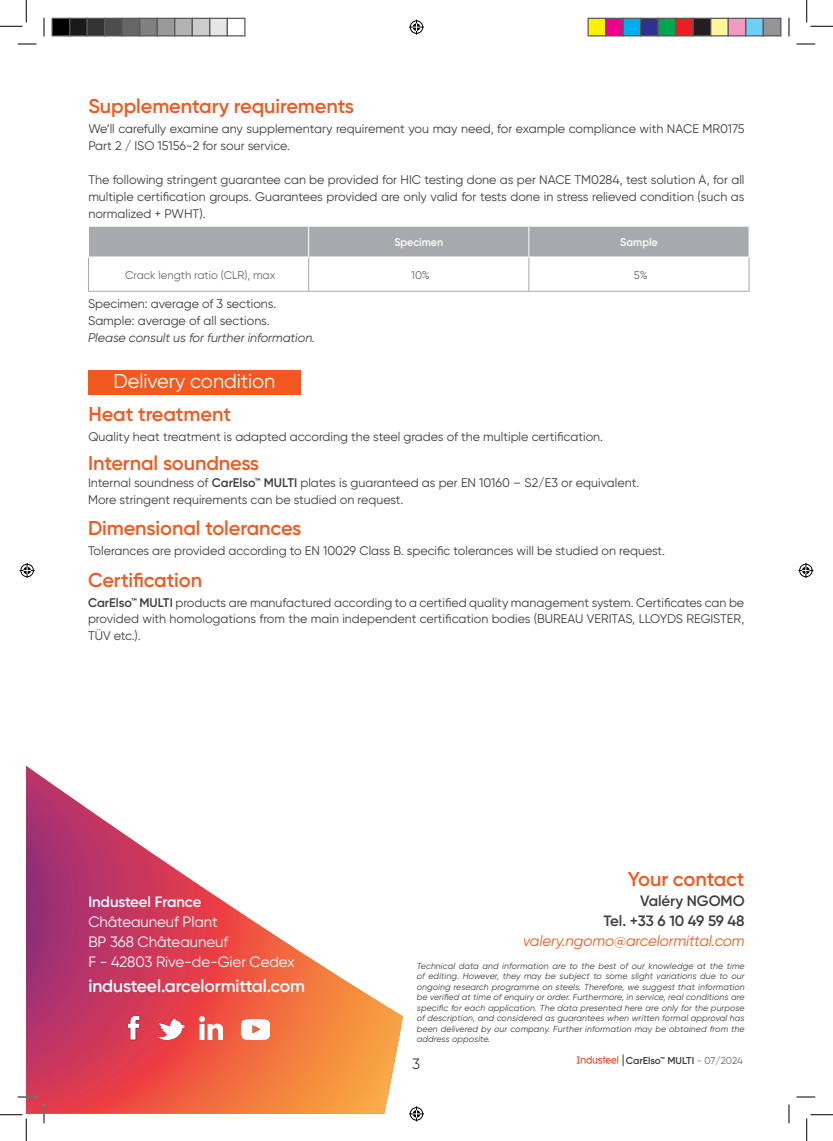
<style>
.page{position:relative;width:833px;height:1141px;background:#fff}
.page>*{position:absolute;margin:0;border:0;box-sizing:border-box;transform-origin:0 0}
.t1{font:600 20px "Gilroy";letter-spacing:-.005em;color:#f15921}
.t2{font:20px "Gilroy";letter-spacing:-.005em;color:#fff}
.t3{font:600 17.5px "Gilroy";letter-spacing:-.005em;color:#fff}
.t4{font:15px/20px "Gilroy";letter-spacing:-.005em;color:#fff}
.t5{font:italic 15px "Gilroy";letter-spacing:-.005em;color:#f15921}
.t6{font:600 15px/20px "Gilroy";letter-spacing:-.005em;color:#3e3e3f;text-align:right}
.t7{font:600 15px "Gilroy";letter-spacing:-.005em;color:#fff}
.t8{font:15px "Gilroy";color:#3e3e3f}
.TXT{font:12.5px/16.9px "Gilroy";color:#3e3e3f;text-align:justify}
.TXT-2{font:italic 12.5px "Gilroy";letter-spacing:-.005em;color:#3e3e3f}
.TXT_CENTRE{font:11.25px "Gilroy";color:#69696c}
.TETIERE1{font:600 11.25px "Gilroy";color:#fff;scale:.95 1}
.t9{font:600 10px "Gilroy";color:#3e3e3f}
.t10{font:italic 8.75px/10.5px "Gilroy";letter-spacing:.01em;color:#3e3e3f;text-align:justify}
.s1{font-weight:600}
.s2{font-weight:400;color:#69696c}
</style>
<div class="page">
<img style="left:26px;top:766px;width:376px;height:347px">
<img style="left:156px;top:1012px;width:30px;height:31px">
<img style="left:242px;top:1019px;width:27px;height:19px">
<img style="left:200px;top:1016px;width:23px;height:23px">
<img style="left:128px;top:1015px;width:13px;height:25px">
<svg style="left:576px;top:1054px;width:47px;height:12px"></svg>
<div style="left:89px;top:227px;width:659px;height:29px;background:#a8a9ad"></div>
<hr style="left:88px;top:257px;width:1px;height:34px;background:#a8a9ad">
<hr style="left:308px;top:257px;width:1px;height:34px;background:#a8a9ad">
<hr style="left:528px;top:257px;width:1px;height:34px;background:#a8a9ad">
<hr style="left:748px;top:257px;width:1px;height:34px;background:#a8a9ad">
<hr style="left:88px;top:291px;width:220px;height:1px;background:#a8a9ad">
<hr style="left:308px;top:291px;width:220px;height:1px;background:#a8a9ad">
<hr style="left:528px;top:291px;width:220px;height:1px;background:#a8a9ad">
<hr style="left:308px;top:226px;width:1px;height:30px;background:#fff">
<hr style="left:528px;top:226px;width:1px;height:30px;background:#fff">
<div style="left:88px;top:370px;width:213px;height:25px;background:#f15921"></div>
<svg style="left:18px;top:43px;width:18px;height:2px"></svg>
<svg style="left:796px;top:43px;width:18px;height:2px"></svg>
<svg style="left:18px;top:1096px;width:18px;height:1px"></svg>
<svg style="left:796px;top:1096px;width:18px;height:1px"></svg>
<svg style="left:43px;top:18px;width:2px;height:18px"></svg>
<svg style="left:43px;top:1104px;width:2px;height:19px"></svg>
<svg style="left:788px;top:18px;width:1px;height:18px"></svg>
<svg style="left:788px;top:1104px;width:1px;height:19px"></svg>
<svg style="left:0;top:0;width:27px;height:27px"></svg>
<svg style="left:0;top:1114px;width:27px;height:26px"></svg>
<svg style="left:806px;top:0;width:26px;height:27px"></svg>
<svg style="left:806px;top:1114px;width:26px;height:26px"></svg>
<svg style="left:409px;top:20px;width:15px;height:15px"></svg>
<svg style="left:409px;top:1106px;width:15px;height:15px"></svg>
<svg style="left:20px;top:563px;width:15px;height:15px"></svg>
<svg style="left:798px;top:563px;width:14px;height:15px"></svg>
<div style="left:52px;top:18px;width:18px;height:18px;background:#000"></div>
<div style="left:51px;top:18px;width:19px;height:18px;border:1px solid #595959"></div>
<div style="left:70px;top:18px;width:17px;height:18px;background:#1a1a1a"></div>
<div style="left:69px;top:18px;width:19px;height:18px;border:1px solid #595959"></div>
<div style="left:87px;top:18px;width:18px;height:18px;background:#333"></div>
<div style="left:86px;top:18px;width:19px;height:18px;border:1px solid #595959"></div>
<div style="left:105px;top:18px;width:17px;height:18px;background:#4d4d4d"></div>
<div style="left:104px;top:18px;width:19px;height:18px;border:1px solid #595959"></div>
<div style="left:122px;top:18px;width:18px;height:18px;background:#666"></div>
<div style="left:121px;top:18px;width:19px;height:18px;border:1px solid #595959"></div>
<div style="left:140px;top:18px;width:17px;height:18px;background:#808080"></div>
<div style="left:139px;top:18px;width:19px;height:18px;border:1px solid #595959"></div>
<div style="left:157px;top:18px;width:18px;height:18px;background:#999"></div>
<div style="left:156px;top:18px;width:19px;height:18px;border:1px solid #595959"></div>
<div style="left:175px;top:18px;width:17px;height:18px;background:#b3b3b3"></div>
<div style="left:174px;top:18px;width:19px;height:18px;border:1px solid #595959"></div>
<div style="left:192px;top:18px;width:18px;height:18px;background:#ccc"></div>
<div style="left:191px;top:18px;width:19px;height:18px;border:1px solid #595959"></div>
<div style="left:210px;top:18px;width:17px;height:18px;background:#e6e6e6"></div>
<div style="left:209px;top:18px;width:19px;height:18px;border:1px solid #595959"></div>
<div style="left:226px;top:18px;width:19px;height:18px;border:1px solid #595959"></div>
<div style="left:587px;top:18px;width:18px;height:18px;background:#fff101"></div>
<div style="left:587px;top:18px;width:19px;height:18px;border:1px solid #595959"></div>
<div style="left:605px;top:18px;width:17px;height:18px;background:#ed028c"></div>
<div style="left:604px;top:18px;width:19px;height:18px;border:1px solid #595959"></div>
<div style="left:622px;top:18px;width:18px;height:18px;background:#00aeef"></div>
<div style="left:622px;top:18px;width:19px;height:18px;border:1px solid #595959"></div>
<div style="left:640px;top:18px;width:17px;height:18px;background:#2e3092"></div>
<div style="left:639px;top:18px;width:19px;height:18px;border:1px solid #595959"></div>
<div style="left:657px;top:18px;width:18px;height:18px;background:#00a54f"></div>
<div style="left:657px;top:18px;width:19px;height:18px;border:1px solid #595959"></div>
<div style="left:675px;top:18px;width:17px;height:18px;background:#ee1d23"></div>
<div style="left:674px;top:18px;width:19px;height:18px;border:1px solid #595959"></div>
<div style="left:692px;top:18px;width:18px;height:18px;background:#231f20"></div>
<div style="left:692px;top:18px;width:19px;height:18px;border:1px solid #595959"></div>
<div style="left:710px;top:18px;width:17px;height:18px;background:#fff79a"></div>
<div style="left:709px;top:18px;width:19px;height:18px;border:1px solid #595959"></div>
<div style="left:727px;top:18px;width:18px;height:18px;background:#f499c2"></div>
<div style="left:727px;top:18px;width:19px;height:18px;border:1px solid #595959"></div>
<div style="left:745px;top:18px;width:17px;height:18px;background:#6bcff6"></div>
<div style="left:744px;top:18px;width:19px;height:18px;border:1px solid #595959"></div>
<div style="left:762px;top:18px;width:18px;height:18px;background:#939598"></div>
<div style="left:762px;top:18px;width:19px;height:18px;border:1px solid #595959"></div>
<p class="t1" style="left:88px;top:94px;width:267px">Supplementary requirements</p>
<p class="TXT" style="left:88px;top:120px;width:657px">We’ll carefully examine any supplementary requirement you may need, for example compliance with NACE MR0175<br>Part 2 / ISO 15156-2 for sour service.</p>
<p class="TXT" style="left:88px;top:171px;width:657px">The following stringent guarantee can be provided for HIC testing done as per NACE TM0284, test solution A, for all multiple certification groups. Guarantees provided are only valid for tests done in stress relieved condition (such as normalized + PWHT).</p>
<p class="TETIERE1" style="left:394px;top:235px;width:53px">Specimen</p>
<p class="TETIERE1" style="left:619px;top:235px;width:41px">Sample</p>
<p class="TXT_CENTRE" style="left:125px;top:268px;width:152px">Crack length ratio (CLR), max</p>
<p class="TXT_CENTRE" style="left:411px;top:268px;width:20px">10%</p>
<p class="TXT_CENTRE" style="left:633px;top:268px;width:15px">5%</p>
<p class="TXT" style="left:88px;top:295px;width:190px">Specimen: average of 3 sections.</p>
<p class="TXT" style="left:88px;top:312px;width:183px">Sample: average of all sections.</p>
<p class="TXT-2" style="left:88px;top:330px;width:228px">Please consult us for further information.</p>
<p class="t2" style="left:113px;top:369px;width:163px">Delivery condition</p>
<p class="t1" style="left:88px;top:401px;width:144px">Heat treatment</p>
<p class="TXT" style="left:88px;top:428px;width:516px">Quality heat treatment is adapted according the steel grades of the multiple certification.</p>
<p class="t1" style="left:88px;top:451px;width:172px">Internal soundness</p>
<p class="TXT" style="left:88px;top:474px;width:552px">Internal soundness of <span class="s1">CarElso™ MULTI</span> plates is guaranteed as per EN 10160 – S2/E3 or equivalent.</p>
<p class="TXT" style="left:88px;top:491px;width:317px">More stringent requirements can be studied on request.</p>
<p class="t1" style="left:88px;top:515px;width:215px">Dimensional tolerances</p>
<p class="TXT" style="left:88px;top:542px;width:578px">Tolerances are provided according to EN 10029 Class B. specific tolerances will be studied on request.</p>
<p class="t1" style="left:88px;top:567px;width:116px">Certification</p>
<p class="TXT" style="left:88px;top:593px;width:657px"><span class="s1">CarElso™ MULTI</span> products are manufactured according to a certified quality management system. Certificates can be provided with homologations from the main independent certification bodies (BUREAU VERITAS, LLOYDS REGISTER, TÜV etc.).</p>
<p class="t7" style="left:88px;top:892px;width:115px">Industeel France</p>
<p class="t4" style="left:88px;top:911px;width:208px">Châteauneuf Plant<br>BP 368 Châteauneuf<br>F - 42803 Rive-de-Gier Cedex</p>
<h2 class="t3" style="left:88px;top:975px;width:218px">industeel.arcelormittal.com</h2>
<h1 class="t1" style="left:627px;top:866px;width:118px">Your contact</h1>
<p class="t6" style="left:603px;top:890px;width:142px">Valéry NGOMO<br>Tel. +33 6 10 49 59 48</p>
<p class="t5" style="left:523px;top:931px;width:223px">valery.ngomo@arcelormittal.com</p>
<p class="t10" style="left:416px;top:960px;width:329px">Technical data and information are to the best of our knowledge at the time of editing. However, they may be subject to some slight variations due to our ongoing research programme on steels. Therefore, we suggest that information be verified at time of enquiry or order. Furthermore, in service, real conditions are specific for each application. The data presented here are only for the purpose of description, and considered as guarantees when written formal approval has been delivered by our company. Further information may be obtained from the address opposite.</p>
<p class="t8" style="left:412px;top:1054px;width:9px">3</p>
<p class="t9" style="left:625px;top:1053px;width:119px">CarElso™ MULTI <span class="s2">- 07/2024</span></p>
</div>
